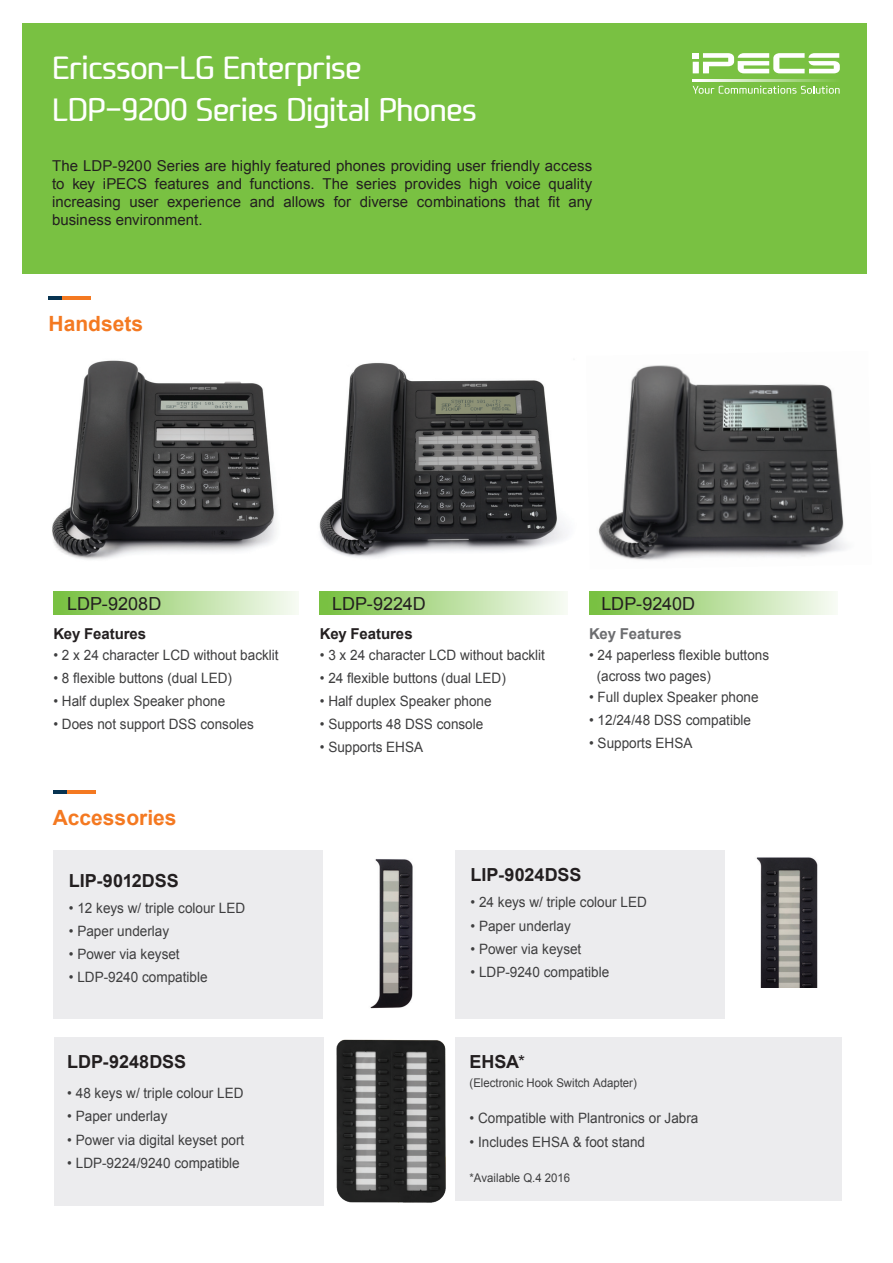
<style>
.page{position:relative;width:893px;height:1263px;background:#fff}
.page>*{position:absolute;margin:0;border:0;box-sizing:border-box;transform-origin:0 0}
.t1{font:30px/41.5px "i PECS";letter-spacing:-.015em;color:#fff}
.t2{font:700 21px "Arial";color:#f47921}
.t3{font:700 18px "Arial";color:#231f20}
.t4{font:18px "Arial";letter-spacing:-.005em;color:#231f20}
.t5{font:15px/18px "Arial";color:#231f20;text-align:justify}
.t6{font:700 15px "Arial";letter-spacing:-.005em;color:#231f20}
.t7{font:700 15px "Arial";letter-spacing:-.005em;color:#6c6d70}
.t8{font:14.25px/21px "Arial";color:#3e3e3f;scale:.95 1}
.t9{font:12px "Arial";color:#3e3e3f;scale:.95 1}
.s1{font-weight:400}
</style>
<div class="page">
<img style="left:756px;top:857px;width:62px;height:130px">
<img style="left:370px;top:859px;width:43px;height:150px">
<div style="left:22px;top:23px;width:845px;height:251px;background:#79c142"></div>
<div style="left:53px;top:591px;width:246px;height:23px;background:linear-gradient(to right,#76bf3d,#f7fbf3)"></div>
<img style="left:52px;top:360px;width:224px;height:200px">
<div style="left:320px;top:591px;width:248px;height:23px;background:linear-gradient(to right,#76bf3e,#f7fbf4)"></div>
<img style="left:319px;top:363px;width:247px;height:195px">
<hr style="left:693px;top:79px;width:147px;height:3px;background:#fff">
<svg style="left:693px;top:86px;width:147px;height:8px"></svg>
<svg style="left:693px;top:53px;width:147px;height:20px"></svg>
<hr style="left:49px;top:296px;width:42px;height:3px;background:#f47921">
<svg style="left:49px;top:296px;width:13px;height:3px"></svg>
<hr style="left:53px;top:790px;width:42px;height:3px;background:#f47921">
<svg style="left:53px;top:790px;width:13px;height:3px"></svg>
<div style="left:53px;top:850px;width:270px;height:169px;background:#ececee"></div>
<div style="left:455px;top:1037px;width:387px;height:163px;background:#ececee"></div>
<img style="left:598px;top:365px;width:249px;height:196px">
<div style="left:589px;top:591px;width:248px;height:23px;background:linear-gradient(to right,#76bf3d,#f7fbf4)"></div>
<img style="left:319px;top:1039px;width:144px;height:167px">
<div style="left:455px;top:850px;width:270px;height:169px;background:#ececee"></div>
<div style="left:54px;top:1037px;width:270px;height:168px;background:#ececee"></div>
<h1 class="t1" style="left:52px;top:47px;width:426px">Ericsson-LG Enterprise<br>LDP-9200 Series Digital Phones</h1>
<p class="t5" style="left:52px;top:157px;width:542px">The LDP-9200 Series are highly featured phones providing user friendly access to key iPECS features and functions. The series provides high voice quality increasing user experience and allows for diverse combinations that fit any business environment.</p>
<h2 class="t2" style="left:49px;top:310px;width:96px">Handsets</h2>
<p class="t4" style="left:67px;top:592px;width:96px">LDP-9208D</p>
<p class="t6" style="left:53px;top:623px;width:94px">Key Features</p>
<p class="t8" style="left:53px;top:644px;width:239px">• 2 x 24 character LCD without backlit</p>
<p class="t8" style="left:53px;top:667px;width:189px">• 8 flexible buttons (dual LED)</p>
<p class="t8" style="left:53px;top:691px;width:182px">• Half duplex Speaker phone</p>
<p class="t8" style="left:53px;top:714px;width:212px">• Does not support DSS consoles</p>
<h2 class="t2" style="left:53px;top:803px;width:125px">Accessories</h2>
<p class="t3" style="left:69px;top:868px;width:111px">LIP-9012DSS</p>
<p class="t8" style="left:69px;top:897px;width:187px">• 12 keys w/ triple colour LED</p>
<p class="t8" style="left:69px;top:920px;width:107px">• Paper underlay</p>
<p class="t8" style="left:69px;top:943px;width:118px">• Power via keyset</p>
<p class="t8" style="left:69px;top:967px;width:147px">• LDP-9240 compatible</p>
<p class="t3" style="left:67px;top:1049px;width:120px">LDP-9248DSS</p>
<p class="t8" style="left:67px;top:1083px;width:187px">• 48 keys w/ triple colour LED</p>
<p class="t8" style="left:67px;top:1106px;width:107px">• Paper underlay</p>
<p class="t8" style="left:67px;top:1129px;width:188px">• Power via digital keyset port</p>
<p class="t8" style="left:67px;top:1152px;width:183px">• LDP-9224/9240 compatible</p>
<p class="t4" style="left:332px;top:591px;width:95px">LDP-9224D</p>
<p class="t6" style="left:320px;top:623px;width:94px">Key Features</p>
<p class="t8" style="left:320px;top:644px;width:239px">• 3 x 24 character LCD without backlit</p>
<p class="t8" style="left:320px;top:667px;width:197px">• 24 flexible buttons (dual LED)</p>
<p class="t8" style="left:320px;top:691px;width:182px">• Half duplex Speaker phone</p>
<p class="t8" style="left:320px;top:714px;width:174px">• Supports 48 DSS console</p>
<p class="t8" style="left:320px;top:737px;width:110px">• Supports EHSA</p>
<p class="t4" style="left:601px;top:591px;width:95px">LDP-9240D</p>
<p class="t7" style="left:589px;top:623px;width:94px">Key Features</p>
<p class="t8" style="left:597px;top:644px;width:183px;text-indent:-8px">• 24 paperless flexible buttons (across two pages)</p>
<p class="t8" style="left:589px;top:686px;width:180px">• Full duplex Speaker phone</p>
<p class="t8" style="left:589px;top:709px;width:172px">• 12/24/48 DSS compatible</p>
<p class="t8" style="left:589px;top:733px;width:110px">• Supports EHSA</p>
<p class="t3" style="left:471px;top:863px;width:113px">LIP-9024DSS</p>
<p class="t8" style="left:471px;top:892px;width:187px">• 24 keys w/ triple colour LED</p>
<p class="t8" style="left:471px;top:915px;width:107px">• Paper underlay</p>
<p class="t8" style="left:471px;top:938px;width:118px">• Power via keyset</p>
<p class="t8" style="left:471px;top:961px;width:147px">• LDP-9240 compatible</p>
<p class="t3" style="left:469px;top:1049px;width:57px">EHSA<span class="s1">*</span></p>
<p class="t9" style="left:469px;top:1075px;width:178px">(Electronic Hook Switch Adapter)</p>
<p class="t8" style="left:469px;top:1108px;width:242px">• Compatible with Plantronics or Jabra</p>
<p class="t8" style="left:469px;top:1131px;width:186px">• Includes EHSA &amp; foot stand</p>
<p class="t9" style="left:469px;top:1170px;width:108px">*Available Q.4 2016</p>
</div>
